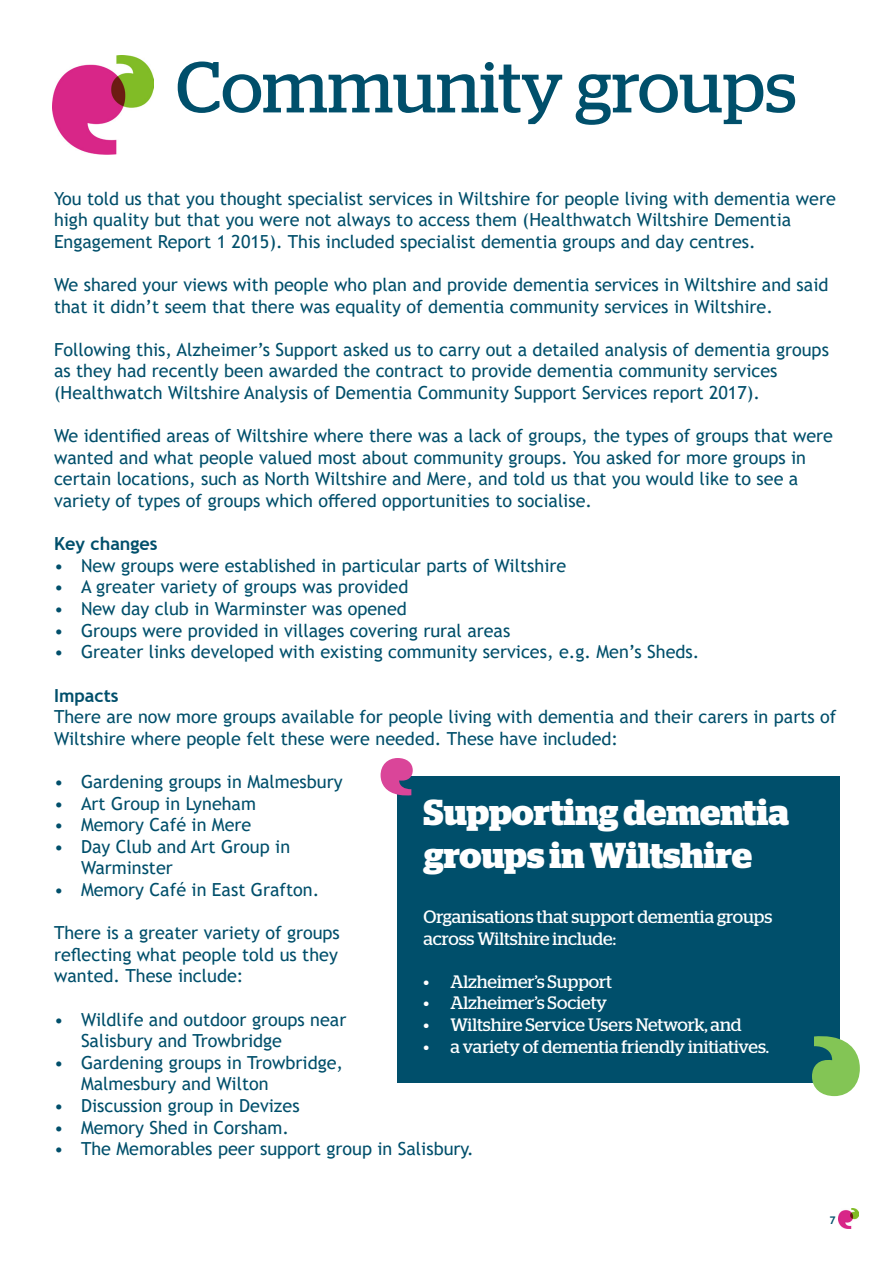
<style>
.page{position:relative;width:893px;height:1263px;background:#fff}
.page>*{position:absolute;margin:0;border:0;box-sizing:border-box;transform-origin:0 0}
.t1{font:72px "Stag";color:#004f6b}
.t2{font:700 36px/43.2px "Stag";color:#fff}
.t3{font:18px/21.6px "Trebuchet MS";color:#004f6b}
.t4{font:18px/21.6px "Stag";color:#fff}
.t5{font:700 18px "Trebuchet MS";color:#004f6b}
.t6{font:700 10.5px "Trebuchet MS";color:#004f6b}
</style>
<div class="page">
<img style="left:839px;top:1209px;width:20px;height:19px">
<img style="left:53px;top:55px;width:101px;height:99px">
<div style="left:397px;top:777px;width:442px;height:306px;background:#004f6b"></div>
<svg style="left:380px;top:758px;width:33px;height:38px"></svg>
<svg style="left:812px;top:1036px;width:48px;height:60px"></svg>
<p class="t1" style="left:176px;top:45px;width:622px">Community groups</p>
<p class="t3" style="left:54px;top:187px;width:783px">You told us that you thought specialist services in Wiltshire for people living with dementia were high quality but that you were not always to access them (Healthwatch Wiltshire Dementia<br>Engagement Report 1 2015). This included specialist dementia groups and day centres.</p>
<p class="t3" style="left:54px;top:274px;width:776px">We shared your views with people who plan and provide dementia services in Wiltshire and said that it didn’t seem that there was equality of dementia community services in Wiltshire.</p>
<p class="t3" style="left:54px;top:339px;width:776px">Following this, Alzheimer’s Support asked us to carry out a detailed analysis of dementia groups as they had recently been awarded the contract to provide dementia community services (Healthwatch Wiltshire Analysis of Dementia Community Support Services report 2017).</p>
<p class="t3" style="left:54px;top:425px;width:781px">We identified areas of Wiltshire where there was a lack of groups, the types of groups that were wanted and what people valued most about community groups. You asked for more groups in certain locations, such as North Wiltshire and Mere, and told us that you would like to see a variety of types of groups which offered opportunities to socialise.</p>
<p class="t5" style="left:54px;top:533px;width:105px">Key changes</p>
<p class="t3" style="left:54px;top:555px;width:514px">• New groups were established in particular parts of Wiltshire</p>
<p class="t3" style="left:54px;top:576px;width:356px">• A greater variety of groups was provided</p>
<p class="t3" style="left:54px;top:598px;width:354px">• New day club in Warminster was opened</p>
<p class="t3" style="left:54px;top:619px;width:458px">• Groups were provided in villages covering rural areas</p>
<p class="t3" style="left:54px;top:641px;width:647px">• Greater links developed with existing community services, e.g. Men’s Sheds.</p>
<p class="t5" style="left:54px;top:684px;width:66px">Impacts</p>
<p class="t3" style="left:54px;top:706px;width:784px">There are now more groups available for people living with dementia and their carers in parts of<br>Wiltshire where people felt these were needed. These have included:</p>
<p class="t3" style="left:54px;top:771px;width:290px">• Gardening groups in Malmesbury</p>
<p class="t3" style="left:54px;top:792px;width:204px">• Art Group in Lyneham</p>
<p class="t3" style="left:54px;top:814px;width:199px">• Memory Café in Mere</p>
<p class="t3" style="left:81px;top:835px;width:211px;text-indent:-27px">• Day Club and Art Group in<br>Warminster</p>
<p class="t3" style="left:54px;top:879px;width:267px">• Memory Café in East Grafton.</p>
<p class="t3" style="left:54px;top:922px;width:287px;text-align:justify">There is a greater variety of groups reflecting what people told us they wanted. These include:</p>
<p class="t3" style="left:81px;top:1008px;width:267px;text-indent:-27px">• Wildlife and outdoor groups near<br>Salisbury and Trowbridge</p>
<p class="t3" style="left:81px;top:1051px;width:264px;text-indent:-27px">• Gardening groups in Trowbridge,<br>Malmesbury and Wilton</p>
<p class="t3" style="left:54px;top:1095px;width:247px">• Discussion group in Devizes</p>
<p class="t3" style="left:54px;top:1116px;width:237px">• Memory Shed in Corsham.</p>
<p class="t3" style="left:54px;top:1138px;width:421px">• The Memorables peer support group in Salisbury.</p>
<p class="t2" style="left:423px;top:790px;width:367px">Supporting dementia groups in Wiltshire</p>
<p class="t4" style="left:423px;top:906px;width:350px">Organisations that support dementia groups across Wiltshire include:</p>
<p class="t4" style="left:423px;top:970px;width:190px">• Alzheimer’s Support</p>
<p class="t4" style="left:423px;top:992px;width:185px">• Alzheimer’s Society</p>
<p class="t4" style="left:423px;top:1014px;width:320px">• Wiltshire Service Users Network, and</p>
<p class="t4" style="left:423px;top:1035px;width:347px">• a variety of dementia friendly initiatives.</p>
<p class="t6" style="left:829px;top:1214px;width:8px">7</p>
</div>
